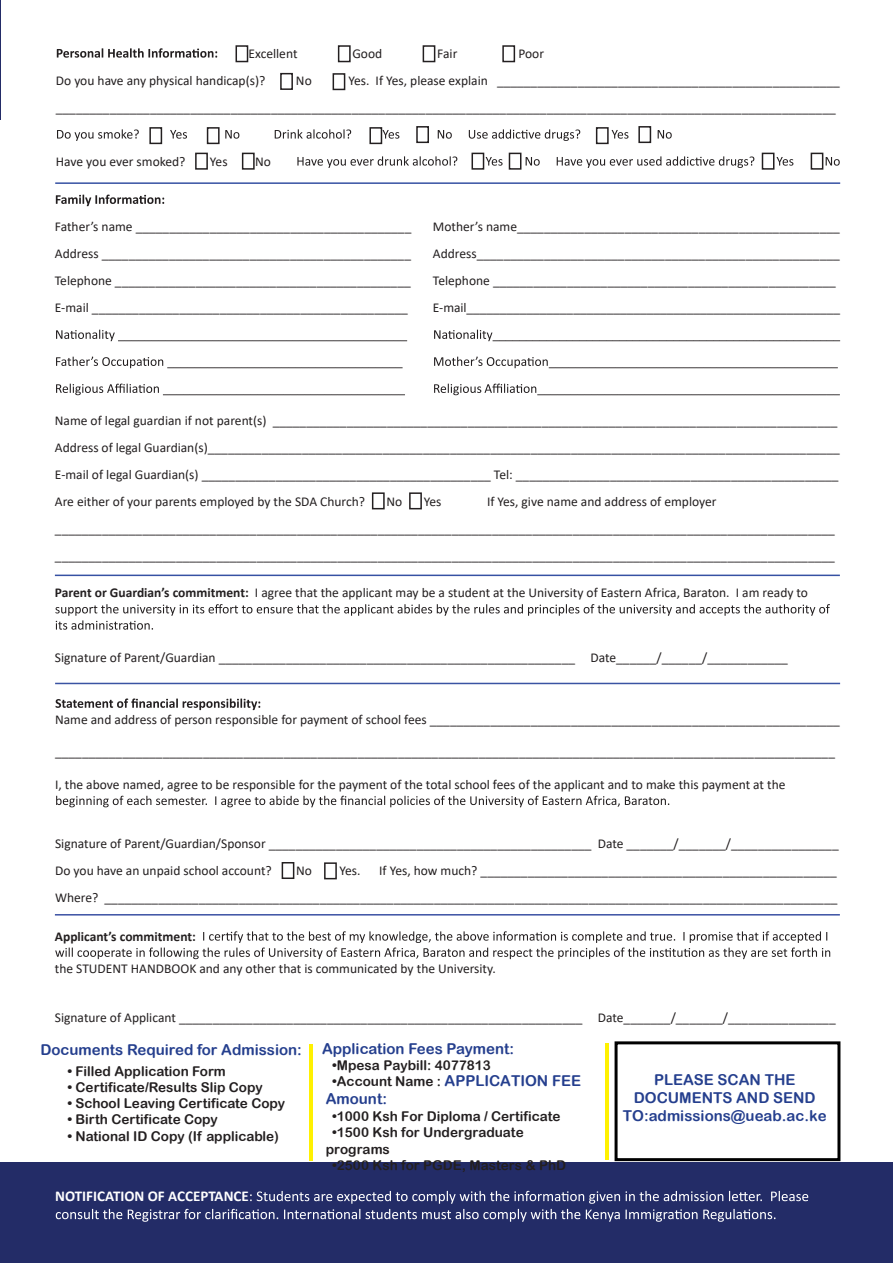
<style>
.page{position:relative;width:893px;height:1263px;background:#fff}
.page>*{position:absolute;margin:0;border:0;box-sizing:border-box;transform-origin:0 0}
.t1{font:15px/18px "Arial Rounded MT Bold";color:#253f8e}
.t2{font:700 15px "Calibri";color:#fff}
.t3{font:13.5px/27px "Calibri";color:#231f20}
.t4{font:13.5px/16.2px "Arial Rounded MT Bold";color:#231f20}
.t5{font:700 13.5px "Calibri";color:#231f20}
.s1{font-weight:700}
.s2{font-size:13.5px;color:#231f20}
</style>
<div class="page">
<svg style="left:56px;top:195px;width:108px;height:11px"></svg>
<svg style="left:56px;top:330px;width:351px;height:11px"></svg>
<svg style="left:434px;top:330px;width:406px;height:11px"></svg>
<svg style="left:56px;top:357px;width:347px;height:11px"></svg>
<svg style="left:434px;top:357px;width:404px;height:11px"></svg>
<svg style="left:56px;top:384px;width:349px;height:11px"></svg>
<svg style="left:434px;top:384px;width:406px;height:11px"></svg>
<div style="left:372px;top:492px;width:13px;height:17px;border:2px solid #231f20"></div>
<div style="left:409px;top:492px;width:13px;height:17px;border:2px solid #231f20"></div>
<hr style="left:55px;top:575px;width:785px;height:1px;background:#3651a3">
<hr style="left:55px;top:683px;width:785px;height:1px;background:#3a53a3">
<hr style="left:55px;top:914px;width:785px;height:1px;background:#3b51a3">
<svg style="left:55px;top:604px;width:775px;height:26px"></svg>
<svg style="left:56px;top:698px;width:204px;height:12px"></svg>
<svg style="left:56px;top:796px;width:613px;height:11px"></svg>
<svg style="left:55px;top:931px;width:775px;height:28px"></svg>
<div style="left:1px;top:1163px;width:892px;height:100px;background:#232c67"></div>
<svg style="left:56px;top:1191px;width:752px;height:31px"></svg>
<div style="left:282px;top:862px;width:12px;height:17px;border:2px solid #231f20"></div>
<div style="left:324px;top:862px;width:13px;height:17px;border:2px solid #231f20"></div>
<hr style="left:55px;top:182px;width:785px;height:2px;background:#3651a3">
<svg style="left:57px;top:48px;width:160px;height:10px"></svg>
<svg style="left:57px;top:129px;width:615px;height:12px"></svg>
<svg style="left:297px;top:156px;width:543px;height:12px"></svg>
<div style="left:236px;top:45px;width:12px;height:17px;border:2px solid #231f20"></div>
<div style="left:338px;top:45px;width:13px;height:17px;border:2px solid #231f20"></div>
<div style="left:333px;top:73px;width:12px;height:17px;border:2px solid #231f20"></div>
<div style="left:280px;top:73px;width:13px;height:17px;border:2px solid #231f20"></div>
<div style="left:149px;top:127px;width:13px;height:17px;border:2px solid #231f20"></div>
<div style="left:207px;top:127px;width:13px;height:17px;border:2px solid #231f20"></div>
<div style="left:195px;top:153px;width:13px;height:17px;border:2px solid #231f20"></div>
<div style="left:242px;top:153px;width:13px;height:17px;border:2px solid #231f20"></div>
<div style="left:471px;top:153px;width:13px;height:17px;border:2px solid #231f20"></div>
<div style="left:509px;top:153px;width:12px;height:17px;border:2px solid #231f20"></div>
<div style="left:762px;top:153px;width:12px;height:17px;border:2px solid #231f20"></div>
<div style="left:811px;top:153px;width:12px;height:17px;border:2px solid #231f20"></div>
<div style="left:369px;top:127px;width:13px;height:17px;border:2px solid #231f20"></div>
<div style="left:416px;top:126px;width:13px;height:17px;border:2px solid #231f20"></div>
<div style="left:596px;top:127px;width:13px;height:17px;border:2px solid #231f20"></div>
<div style="left:638px;top:126px;width:13px;height:17px;border:2px solid #231f20"></div>
<div style="left:423px;top:45px;width:12px;height:17px;border:2px solid #231f20"></div>
<div style="left:502px;top:45px;width:13px;height:17px;border:2px solid #231f20"></div>
<hr style="left:0;top:0;width:1px;height:119px;background:#232c67">
<div style="left:615px;top:1041px;width:225px;height:120px;border:3px solid #000"></div>
<hr style="left:309px;top:1043px;width:4px;height:117px;background:#fff101">
<hr style="left:605px;top:1043px;width:4px;height:117px;background:#fff101">
<p class="t3" style="left:249px;top:39px;width:50px">Excellent</p>
<p class="t3" style="left:352px;top:39px;width:31px">Good</p>
<p class="t3" style="left:437px;top:39px;width:22px">Fair</p>
<p class="t3" style="left:518px;top:39px;width:27px">Poor</p>
<p class="t3" style="left:56px;top:66px;width:211px">Do you have any physical handicap(s)?</p>
<p class="t3" style="left:296px;top:66px;width:17px">No</p>
<p class="t3" style="left:56px;top:66px;width:785px;text-indent:293px">Yes. If Yes, please explain ___________________________________________________ ____________________________________________________________________________________________________________________</p>
<p class="t3" style="left:56px;top:147px;width:131px">Have you ever smoked?</p>
<p class="t3" style="left:210px;top:147px;width:19px">Yes</p>
<p class="t3" style="left:255px;top:147px;width:17px">No</p>
<p class="t3" style="left:55px;top:212px;width:358px">Father’s name _________________________________________</p>
<p class="t3" style="left:433px;top:212px;width:408px">Mother’s name________________________________________________</p>
<p class="t3" style="left:55px;top:239px;width:358px">Address ______________________________________________</p>
<p class="t3" style="left:433px;top:239px;width:408px">Address______________________________________________________</p>
<p class="t3" style="left:55px;top:266px;width:357px">Telephone ____________________________________________</p>
<p class="t3" style="left:433px;top:266px;width:404px">Telephone ___________________________________________________</p>
<p class="t3" style="left:55px;top:293px;width:355px">E-mail _______________________________________________</p>
<p class="t3" style="left:433px;top:293px;width:409px">E-mail________________________________________________________</p>
<p class="t3" style="left:55px;top:407px;width:787px">Name of legal guardian if not parent(s) ____________________________________________________________________________________ Address of legal Guardian(s)______________________________________________________________________________________________ E-mail of legal Guardian(s) ___________________________________________ Tel: ________________________________________________ Are either of your parents employed by the SDA Church?</p>
<p class="t3" style="left:55px;top:488px;width:781px;text-indent:432px">If Yes, give name and address of employer ____________________________________________________________________________________________________________________ ____________________________________________________________________________________________________________________</p>
<p class="t3" style="left:55px;top:579px;width:755px"><span class="s1">Parent or Guardian’s commitment:</span> I agree that the applicant may be a student at the University of Eastern Africa, Baraton. I am ready to</p>
<p class="t3" style="left:387px;top:488px;width:17px">No</p>
<p class="t3" style="left:424px;top:488px;width:19px">Yes</p>
<p class="t3" style="left:55px;top:644px;width:735px">Signature of Parent/Guardian _____________________________________________________ Date______/______/____________</p>
<p class="t3" style="left:55px;top:706px;width:786px">Name and address of person responsible for payment of school fees _____________________________________________________________</p>
<p class="t3" style="left:55px;top:738px;width:781px">____________________________________________________________________________________________________________________</p>
<p class="t3" style="left:55px;top:770px;width:732px">I, the above named, agree to be responsible for the payment of the total school fees of the applicant and to make this payment at the</p>
<p class="t3" style="left:55px;top:830px;width:785px">Signature of Parent/Guardian/Sponsor ________________________________________________ Date _______/_______/________________<br>Do you have an unpaid school account?</p>
<p class="t3" style="left:55px;top:857px;width:784px;text-align:right">If Yes, how much? _____________________________________________________<br>Where? _____________________________________________________________________________________________________________</p>
<p class="t5" style="left:55px;top:926px;width:142px">Applicant’s commitment:</p>
<p class="t3" style="left:55px;top:955px;width:442px">the STUDENT HANDBOOK and any other that is communicated by the University.</p>
<p class="t3" style="left:55px;top:1003px;width:782px">Signature of Applicant ____________________________________________________________ Date_______/_______/________________</p>
<p class="t3" style="left:296px;top:857px;width:17px">No</p>
<p class="t3" style="left:340px;top:857px;width:23px">Yes.</p>
<p class="t1" style="left:40px;top:1041px;width:263px">Documents Required for Admission:</p>
<p class="t4" style="left:68px;top:1063px;width:160px">• Filled Application Form</p>
<p class="t4" style="left:68px;top:1079px;width:197px">• Certificate/Results Slip Copy</p>
<p class="t4" style="left:67px;top:1095px;width:219px">• School Leaving Certificate Copy</p>
<p class="t4" style="left:67px;top:1111px;width:152px">• Birth Certificate Copy</p>
<p class="t4" style="left:67px;top:1127px;width:213px">• National ID Copy (If applicable)</p>
<p class="t2" style="left:55px;top:1185px;width:195px">NOTIFICATION OF ACCEPTANCE</p>
<p class="t1" style="left:322px;top:1039px;width:194px">Application Fees Payment:</p>
<p class="t4" style="left:332px;top:1057px;width:160px">•Mpesa Paybill: 4077813</p>
<p class="t1" style="left:326px;top:1072px;width:257px;text-indent:6px"><span class="s2">•Account Name :</span> APPLICATION FEE<br>Amount:</p>
<p class="t4" style="left:332px;top:1108px;width:230px">•1000 Ksh For Diploma / Certificate</p>
<p class="t4" style="left:326px;top:1124px;width:199px;text-indent:6px">•1500 Ksh for Undergraduate programs</p>
<p class="t4" style="left:332px;top:1157px;width:236px">•2500 Ksh for PGDE, Masters &amp; PhD</p>
<p class="t1" style="left:623px;top:1070px;width:205px;text-align:center">PLEASE SCAN THE<br>DOCUMENTS AND SEND<br>TO:admissions@ueab.ac.ke</p>
</div>
